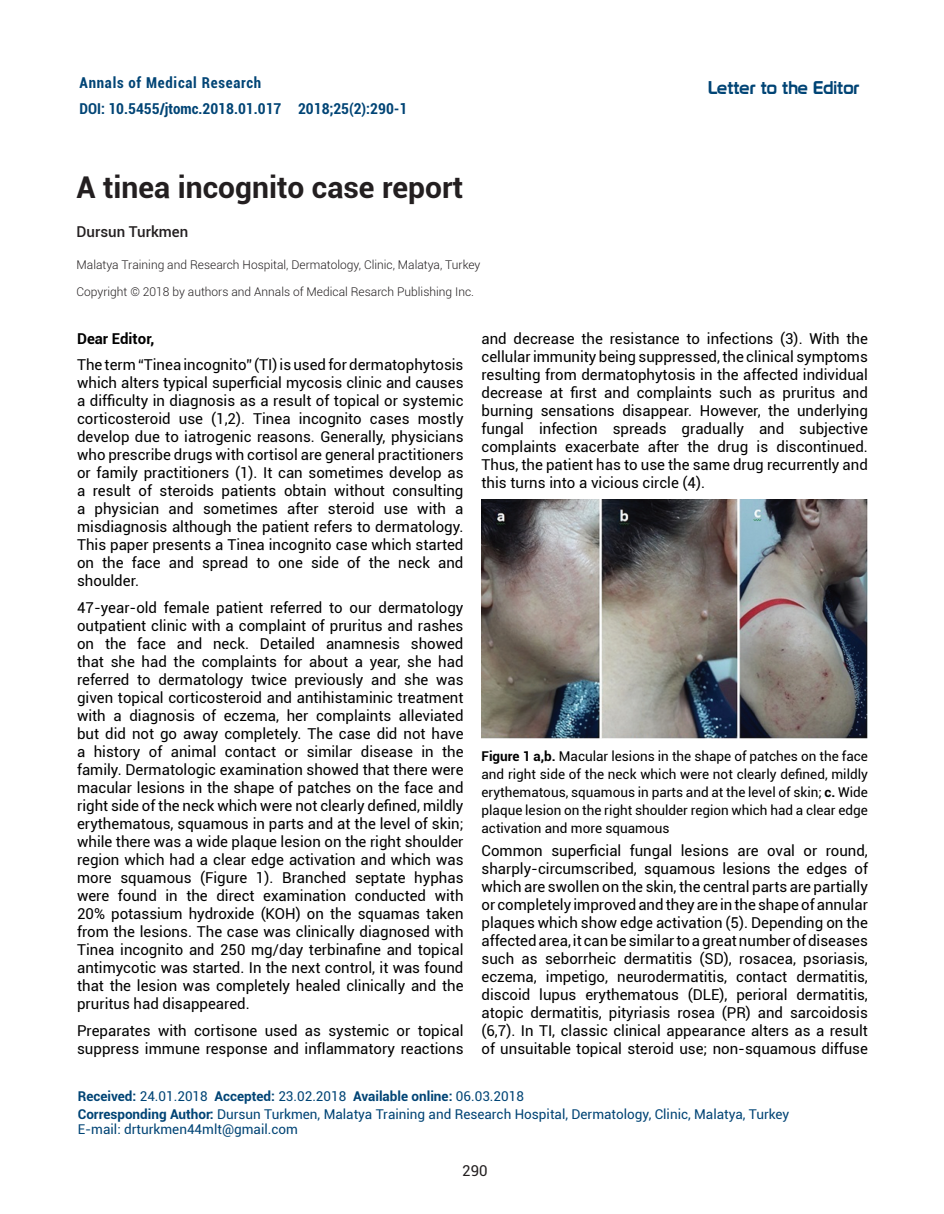
<style>
.page{position:relative;width:944px;height:1214px;background:#fff}
.page>*{position:absolute;margin:0;border:0;box-sizing:border-box;transform-origin:0 0}
.t1{font:700 30px "Roboto";color:#231f20}
.t2{font:18px "Prototype";color:#004475}
.t3{font:15px/18px "Roboto";color:#000;text-align:justify}
.t4{font:700 condensed 15px/26.5px "Roboto";color:#004475}
.t5{font:500 15px "Roboto";color:#231f20}
.t6{font:700 15px "Roboto";color:#000}
.t7{font:15px "Roboto";color:#231f20}
.t8{font:13.5px/18px "Roboto";color:#000;text-align:justify}
.t9{font:13.5px/18px "Roboto";color:#004475}
.t10{font:300 12px "Roboto";color:#231f20}
.s1{font-weight:700}
</style>
<div class="page">
<img style="left:481px;top:499px;width:386px;height:239px">
<p class="t4" style="left:80px;top:69px;width:329px">Annals of Medical Research<br>DOI: 10.5455/jtomc.2018.01.017 2018;25(2):290-1</p>
<p class="t2" style="left:708px;top:77px;width:153px">Letter to the Editor</p>
<h1 class="t1" style="left:77px;top:166px;width:388px">A tinea incognito case report</h1>
<p class="t5" style="left:77px;top:221px;width:113px">Dursun Turkmen</p>
<p class="t10" style="left:77px;top:257px;width:405px">Malatya Training and Research Hospital, Dermatology, Clinic, Malatya, Turkey</p>
<p class="t10" style="left:77px;top:283px;width:399px">Copyright © 2018 by authors and Annals of Medical Resarch Publishing Inc.</p>
<p class="t6" style="left:77px;top:328px;width:79px">Dear Editor,</p>
<p class="t3" style="left:77px;top:355px;width:388px">The term “Tinea incognito” (TI) is used for dermatophytosis which alters typical superficial mycosis clinic and causes a difficulty in diagnosis as a result of topical or systemic corticosteroid use (1,2). Tinea incognito cases mostly develop due to iatrogenic reasons. Generally, physicians who prescribe drugs with cortisol are general practitioners or family practitioners (1). It can sometimes develop as a result of steroids patients obtain without consulting a physician and sometimes after steroid use with a misdiagnosis although the patient refers to dermatology.<br>This paper presents a Tinea incognito case which started on the face and spread to one side of the neck and shoulder.</p>
<p class="t3" style="left:77px;top:598px;width:388px">47-year-old female patient referred to our dermatology outpatient clinic with a complaint of pruritus and rashes on the face and neck. Detailed anamnesis showed that she had the complaints for about a year, she had referred to dermatology twice previously and she was given topical corticosteroid and antihistaminic treatment with a diagnosis of eczema, her complaints alleviated but did not go away completely. The case did not have a history of animal contact or similar disease in the family. Dermatologic examination showed that there were macular lesions in the shape of patches on the face and right side of the neck which were not clearly defined, mildly erythematous, squamous in parts and at the level of skin; while there was a wide plaque lesion on the right shoulder region which had a clear edge activation and which was more squamous (Figure 1). Branched septate hyphas were found in the direct examination conducted with 20% potassium hydroxide (KOH) on the squamas taken from the lesions. The case was clinically diagnosed with Tinea incognito and 250 mg/day terbinafine and topical antimycotic was started. In the next control, it was found that the lesion was completely healed clinically and the pruritus had disappeared.</p>
<p class="t3" style="left:77px;top:1020px;width:388px">Preparates with cortisone used as systemic or topical suppress immune response and inflammatory reactions</p>
<p class="t3" style="left:481px;top:329px;width:388px">and decrease the resistance to infections (3). With the cellular immunity being suppressed, the clinical symptoms resulting from dermatophytosis in the affected individual decrease at first and complaints such as pruritus and burning sensations disappear. However, the underlying fungal infection spreads gradually and subjective complaints exacerbate after the drug is discontinued.<br>Thus, the patient has to use the same drug recurrently and this turns into a vicious circle (4).</p>
<p class="t8" style="left:481px;top:747px;width:388px"><span class="s1">Figure 1 a,b.</span> Macular lesions in the shape of patches on the face and right side of the neck which were not clearly defined, mildly erythematous, squamous in parts and at the level of skin; <span class="s1">c.</span> Wide plaque lesion on the right shoulder region which had a clear edge activation and more squamous</p>
<p class="t3" style="left:481px;top:841px;width:388px">Common superficial fungal lesions are oval or round, sharply-circumscribed, squamous lesions the edges of which are swollen on the skin, the central parts are partially or completely improved and they are in the shape of annular plaques which show edge activation (5). Depending on the affected area, it can be similar to a great number of diseases such as seborrheic dermatitis (SD), rosacea, psoriasis, eczema, impetigo, neurodermatitis, contact dermatitis, discoid lupus erythematous (DLE), perioral dermatitis, atopic dermatitis, pityriasis rosea (PR) and sarcoidosis (6,7). In TI, classic clinical appearance alters as a result of unsuitable topical steroid use; non-squamous diffuse</p>
<p class="t9" style="left:78px;top:1086px;width:713px"><span class="s1">Received:</span> 24.01.2018 <span class="s1">Accepted:</span> 23.02.2018 <span class="s1">Available online:</span> 06.03.2018<br><span class="s1">Corresponding Author:</span> Dursun Turkmen, Malatya Training and Research Hospital, Dermatology, Clinic, Malatya, Turkey</p>
<p class="t9" style="left:78px;top:1119px;width:222px">E-mail: drturkmen44mlt@gmail.com</p>
<p class="t7" style="left:462px;top:1160px;width:27px">290</p>
</div>
